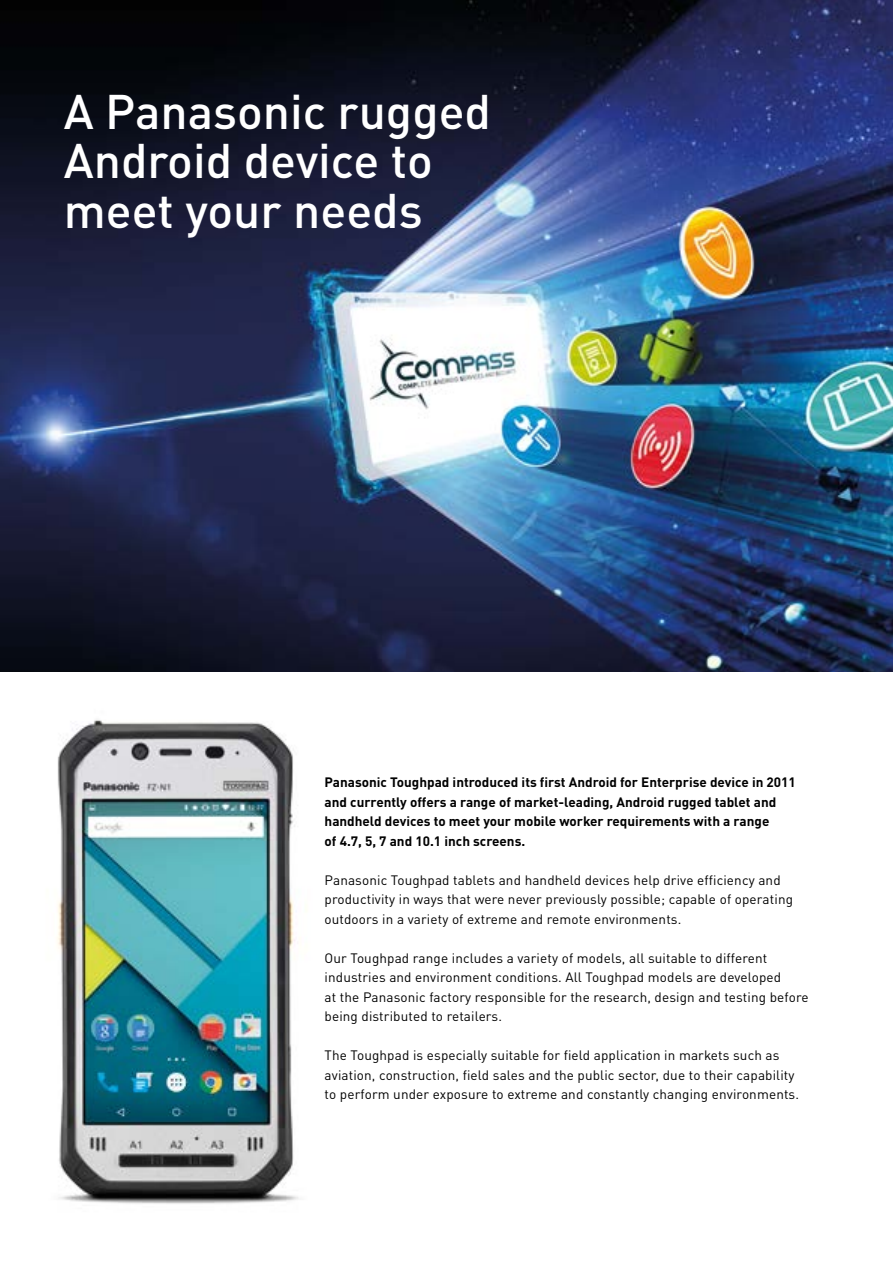
<style>
.page{position:relative;width:893px;height:1263px;background:#fff}
.page>*{position:absolute;margin:0;border:0;box-sizing:border-box;transform-origin:0 0}
.t1{font:500 48px/49.5px "DIN Pro";color:#fff}
.t2{font:13.5px/19.5px "DIN Pro";letter-spacing:.01em;color:#000}
.t3{font:700 13.5px/19.5px "DIN Pro";color:#000}
</style>
<div class="page">
<img style="left:0;top:0;width:893px;height:672px">
<img style="left:57px;top:720px;width:250px;height:484px">
<h1 class="t1" style="left:64px;top:81px;width:429px">A Panasonic rugged<br>Android device to meet your needs</h1>
<p class="t3" style="left:325px;top:771px;width:473px">Panasonic Toughpad introduced its first Android for Enterprise device in 2011 and currently offers a range of market-leading, Android rugged tablet and handheld devices to meet your mobile worker requirements with a range<br>of 4.7, 5, 7 and 10.1 inch screens.</p>
<p class="t2" style="left:325px;top:869px;width:470px">Panasonic Toughpad tablets and handheld devices help drive efficiency and productivity in ways that were never previously possible; capable of operating outdoors in a variety of extreme and remote environments.</p>
<p class="t2" style="left:325px;top:947px;width:485px">Our Toughpad range includes a variety of models, all suitable to different industries and environment conditions. All Toughpad models are developed<br>at the Panasonic factory responsible for the research, design and testing before being distributed to retailers.</p>
<p class="t2" style="left:325px;top:1044px;width:476px">The Toughpad is especially suitable for field application in markets such as aviation, construction, field sales and the public sector, due to their capability to perform under exposure to extreme and constantly changing environments.</p>
</div>
